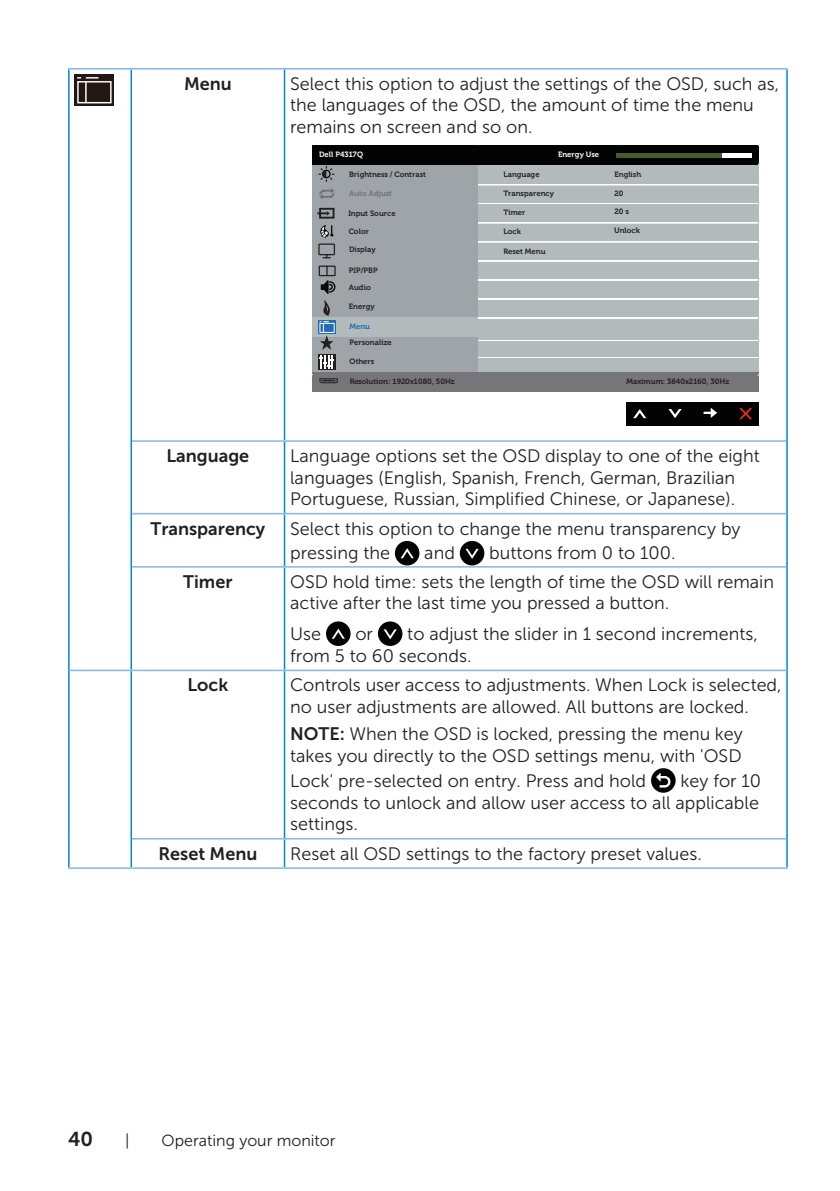
<style>
.page{position:relative;width:840px;height:1191px;background:#fff}
.page>*{position:absolute;margin:0;border:0;box-sizing:border-box;transform-origin:0 0}
.t1{font:20px "Museo Sans For Dell 700";color:#231f20}
.text_OSD_table{font:18px/21.6px "Museo Sans For Dell 300";color:#231f20}
.text_OSD_table-2{font:18px "Museo Sans For Dell 700";color:#231f20}
.t2{font:16px "Museo Sans For Dell 300";color:#231f20}
.t3{font:700 7.6px/16.4px "Museo For Dell";color:#231f20}
.t4{font:700 7.6px "Museo For Dell";color:#fff}
.t5{font:700 7.6px "Museo For Dell";letter-spacing:.005em;color:#717175}
.t6{font:700 7.6px "Museo For Dell";color:#1f6bb5}
.s1{font-family:"Museo Sans For Dell 700"}
</style>
<div class="page">
<hr style="left:68px;top:70px;width:2px;height:371px;background:#0087cb">
<hr style="left:68px;top:441px;width:2px;height:72px;background:#0087cb">
<hr style="left:68px;top:513px;width:2px;height:54px;background:#0087cb">
<hr style="left:68px;top:567px;width:2px;height:103px;background:#0087cb">
<hr style="left:68px;top:68px;width:63px;height:2px;background:#84b6e2">
<hr style="left:130px;top:70px;width:2px;height:371px;background:#0087cb">
<hr style="left:131px;top:68px;width:153px;height:2px;background:#84b6e2">
<hr style="left:283px;top:70px;width:2px;height:370px;background:#0087cb">
<hr style="left:785px;top:70px;width:2px;height:371px;background:#0087cb">
<hr style="left:284px;top:68px;width:503px;height:2px;background:#84b6e2">
<hr style="left:130px;top:441px;width:2px;height:72px;background:#0087cb">
<hr style="left:132px;top:440px;width:152px;height:2px;background:#84b6e2">
<hr style="left:283px;top:442px;width:2px;height:71px;background:#0087cb">
<hr style="left:785px;top:441px;width:2px;height:72px;background:#0087cb">
<hr style="left:284px;top:440px;width:501px;height:2px;background:#84b6e2">
<hr style="left:130px;top:513px;width:2px;height:54px;background:#0087cb">
<hr style="left:132px;top:513px;width:152px;height:1px;background:#84b6e2">
<hr style="left:283px;top:514px;width:2px;height:52px;background:#0087cb">
<hr style="left:785px;top:513px;width:2px;height:54px;background:#0087cb">
<hr style="left:284px;top:513px;width:501px;height:1px;background:#84b6e2">
<hr style="left:130px;top:567px;width:2px;height:102px;background:#0087cb">
<hr style="left:132px;top:566px;width:152px;height:1px;background:#84b6e2">
<hr style="left:283px;top:567px;width:2px;height:102px;background:#0087cb">
<hr style="left:785px;top:567px;width:2px;height:103px;background:#0087cb">
<hr style="left:284px;top:566px;width:501px;height:1px;background:#84b6e2">
<hr style="left:68px;top:670px;width:2px;height:168px;background:#0087cb">
<hr style="left:68px;top:838px;width:2px;height:29px;background:#0087cb">
<hr style="left:70px;top:669px;width:61px;height:2px;background:#84b6e2">
<hr style="left:130px;top:671px;width:2px;height:167px;background:#0087cb">
<hr style="left:131px;top:669px;width:153px;height:2px;background:#84b6e2">
<hr style="left:283px;top:671px;width:2px;height:167px;background:#0087cb">
<hr style="left:785px;top:670px;width:2px;height:168px;background:#0087cb">
<hr style="left:284px;top:669px;width:501px;height:2px;background:#84b6e2">
<hr style="left:130px;top:838px;width:2px;height:29px;background:#0087cb">
<hr style="left:132px;top:838px;width:152px;height:1px;background:#84b6e2">
<hr style="left:283px;top:839px;width:2px;height:28px;background:#0087cb">
<hr style="left:785px;top:838px;width:2px;height:29px;background:#0087cb">
<hr style="left:284px;top:838px;width:501px;height:1px;background:#84b6e2">
<hr style="left:68px;top:867px;width:63px;height:2px;background:#84b6e2">
<hr style="left:131px;top:867px;width:153px;height:2px;background:#84b6e2">
<hr style="left:284px;top:867px;width:503px;height:2px;background:#84b6e2">
<div style="left:74px;top:74px;width:40px;height:32px;background:#221713"></div>
<svg style="left:77px;top:77px;width:35px;height:27px"></svg>
<div style="left:476px;top:164px;width:282px;height:208px;background:#b2babc"></div>
<hr style="left:477px;top:185px;width:280px;height:1px;background:#fff">
<hr style="left:477px;top:184px;width:280px;height:1px;background:#fff">
<hr style="left:477px;top:203px;width:280px;height:1px;background:#fff">
<hr style="left:477px;top:223px;width:280px;height:1px;background:#fff">
<hr style="left:477px;top:222px;width:280px;height:1px;background:#fff">
<hr style="left:477px;top:242px;width:280px;height:1px;background:#fff">
<hr style="left:477px;top:241px;width:280px;height:1px;background:#fff">
<hr style="left:477px;top:261px;width:280px;height:1px;background:#fff">
<hr style="left:477px;top:260px;width:280px;height:1px;background:#fff">
<hr style="left:477px;top:280px;width:280px;height:1px;background:#fff">
<hr style="left:477px;top:279px;width:280px;height:1px;background:#fff">
<hr style="left:477px;top:299px;width:280px;height:1px;background:#fff">
<hr style="left:477px;top:298px;width:280px;height:1px;background:#fff">
<hr style="left:477px;top:318px;width:280px;height:1px;background:#fff">
<hr style="left:477px;top:317px;width:280px;height:1px;background:#fff">
<hr style="left:477px;top:340px;width:280px;height:1px;background:#fff">
<hr style="left:477px;top:357px;width:281px;height:1px;background:#fff">
<div style="left:312px;top:165px;width:166px;height:19px;background:#9fa4a8"></div>
<div style="left:625px;top:402px;width:133px;height:23px;background:#030303"></div>
<svg style="left:633px;top:409px;width:13px;height:9px"></svg>
<svg style="left:668px;top:409px;width:13px;height:9px"></svg>
<svg style="left:703px;top:408px;width:13px;height:10px"></svg>
<svg style="left:739px;top:407px;width:12px;height:13px"></svg>
<div style="left:312px;top:145px;width:446px;height:20px;background:#030303"></div>
<div style="left:312px;top:183px;width:166px;height:189px;background:#9fa4a8"></div>
<div style="left:312px;top:372px;width:446px;height:19px;background:#767579"></div>
<div style="left:615px;top:153px;width:136px;height:5px;background:#fff"></div>
<div style="left:615px;top:153px;width:106px;height:5px;background:#465b31"></div>
<svg style="left:318px;top:354px;width:17px;height:15px"></svg>
<svg style="left:319px;top:378px;width:19px;height:5px"></svg>
<div style="left:312px;top:318px;width:165px;height:19px;background:#b2babc"></div>
<div style="left:319px;top:208px;width:15px;height:11px;border:2px solid #231f20"></div>
<svg style="left:317px;top:211px;width:13px;height:5px"></svg>
<svg style="left:318px;top:225px;width:17px;height:34px"></svg>
<svg style="left:318px;top:265px;width:18px;height:29px"></svg>
<svg style="left:318px;top:320px;width:17px;height:14px"></svg>
<svg style="left:319px;top:300px;width:15px;height:68px"></svg>
<svg style="left:318px;top:166px;width:17px;height:33px"></svg>
<div style="left:394px;top:541px;width:25px;height:24px;background:#040503;border-radius:50%"></div>
<svg style="left:400px;top:548px;width:13px;height:10px"></svg>
<div style="left:459px;top:541px;width:25px;height:24px;background:#040503;border-radius:50%"></div>
<svg style="left:465px;top:549px;width:13px;height:10px"></svg>
<div style="left:326px;top:621px;width:24px;height:25px;background:#040503;border-radius:50%"></div>
<svg style="left:331px;top:628px;width:14px;height:11px"></svg>
<div style="left:377px;top:621px;width:25px;height:25px;background:#040503;border-radius:50%"></div>
<svg style="left:383px;top:629px;width:13px;height:10px"></svg>
<svg style="left:650px;top:768px;width:25px;height:24px"></svg>
<svg style="left:655px;top:772px;width:15px;height:15px"></svg>
<p class="text_OSD_table-2" style="left:184px;top:74px;width:49px">Menu</p>
<p class="text_OSD_table" style="left:290px;top:73px;width:490px">Select this option to adjust the settings of the OSD, such as, the languages of the OSD, the amount of time the menu remains on screen and so on.</p>
<p class="t4" style="left:319px;top:150px;width:45px">Dell P4317Q</p>
<p class="t4" style="left:558px;top:150px;width:42px">Energy Use</p>
<p class="t3" style="left:349px;top:166px;width:78px">Brightness / Contrast</p>
<p class="t3" style="left:348px;top:205px;width:49px">Input Source</p>
<p class="t3" style="left:348px;top:224px;width:22px">Color</p>
<p class="t3" style="left:349px;top:242px;width:28px">Display</p>
<p class="t3" style="left:349px;top:262px;width:30px">PIP/PBP<br>Audio</p>
<p class="t3" style="left:349px;top:298px;width:27px">Energy</p>
<p class="t6" style="left:349px;top:322px;width:22px">Menu</p>
<p class="t5" style="left:349px;top:189px;width:44px">Auto Adjust</p>
<p class="t3" style="left:349px;top:335px;width:44px">Personalize</p>
<p class="t3" style="left:349px;top:353px;width:26px">Others</p>
<p class="t3" style="left:349px;top:373px;width:106px">Resolution: 1920x1080, 50Hz</p>
<p class="t3" style="left:503px;top:166px;width:38px">Language</p>
<p class="t3" style="left:503px;top:186px;width:52px">Transparency</p>
<p class="t3" style="left:503px;top:205px;width:23px">Timer</p>
<p class="t3" style="left:503px;top:224px;width:19px">Lock</p>
<p class="t3" style="left:503px;top:243px;width:44px">Reset Menu</p>
<p class="t3" style="left:614px;top:166px;width:28px">English</p>
<p class="t3" style="left:614px;top:185px;width:11px">20</p>
<p class="t3" style="left:614px;top:204px;width:16px">20 s</p>
<p class="t3" style="left:613px;top:223px;width:27px">Unlock</p>
<p class="t3" style="left:626px;top:373px;width:104px">Maximum: 3840x2160, 30Hz</p>
<p class="text_OSD_table-2" style="left:166px;top:446px;width:84px">Language</p>
<p class="text_OSD_table" style="left:290px;top:445px;width:471px">Language options set the OSD display to one of the eight languages (English, Spanish, French, German, Brazilian<br>Portuguese, Russian, Simplified Chinese, or Japanese).</p>
<p class="text_OSD_table-2" style="left:150px;top:518px;width:116px">Transparency</p>
<p class="text_OSD_table" style="left:290px;top:516px;width:451px;line-height:23.8px">Select this option to change the menu transparency by pressing the</p>
<p class="text_OSD_table" style="left:424px;top:541px;width:32px">and</p>
<p class="text_OSD_table" style="left:489px;top:541px;width:188px">buttons from 0 to 100.</p>
<p class="text_OSD_table-2" style="left:183px;top:571px;width:51px">Timer</p>
<p class="text_OSD_table" style="left:290px;top:571px;width:485px">OSD hold time: sets the length of time the OSD will remain active after the last time you pressed a button.</p>
<p class="text_OSD_table" style="left:290px;top:623px;width:32px">Use</p>
<p class="text_OSD_table" style="left:355px;top:623px;width:19px">or</p>
<p class="text_OSD_table" style="left:290px;top:623px;width:469px;text-indent:117px">to adjust the slider in 1 second increments, from 5 to 60 seconds.</p>
<p class="text_OSD_table-2" style="left:187px;top:675px;width:42px">Lock</p>
<p class="text_OSD_table" style="left:290px;top:674px;width:492px">Controls user access to adjustments. When Lock is selected, no user adjustments are allowed. All buttons are locked.</p>
<p class="text_OSD_table" style="left:290px;top:723px;width:454px"><span class="s1">NOTE:</span> When the OSD is locked, pressing the menu key takes you directly to the OSD settings menu, with 'OSD</p>
<p class="text_OSD_table" style="left:290px;top:770px;width:357px">Lock' pre-selected on entry. Press and hold</p>
<p class="text_OSD_table" style="left:290px;top:770px;width:472px;text-indent:390px">key for 10 seconds to unlock and allow user access to all applicable settings.</p>
<p class="text_OSD_table-2" style="left:158px;top:843px;width:100px">Reset Menu</p>
<p class="text_OSD_table" style="left:290px;top:843px;width:413px">Reset all OSD settings to the factory preset values.</p>
<p class="t1" style="left:68px;top:1127px;width:26px">40</p>
<p class="t2" style="left:125px;top:1131px;width:6px">|</p>
<p class="t2" style="left:161px;top:1131px;width:175px">Operating your monitor</p>
</div>
